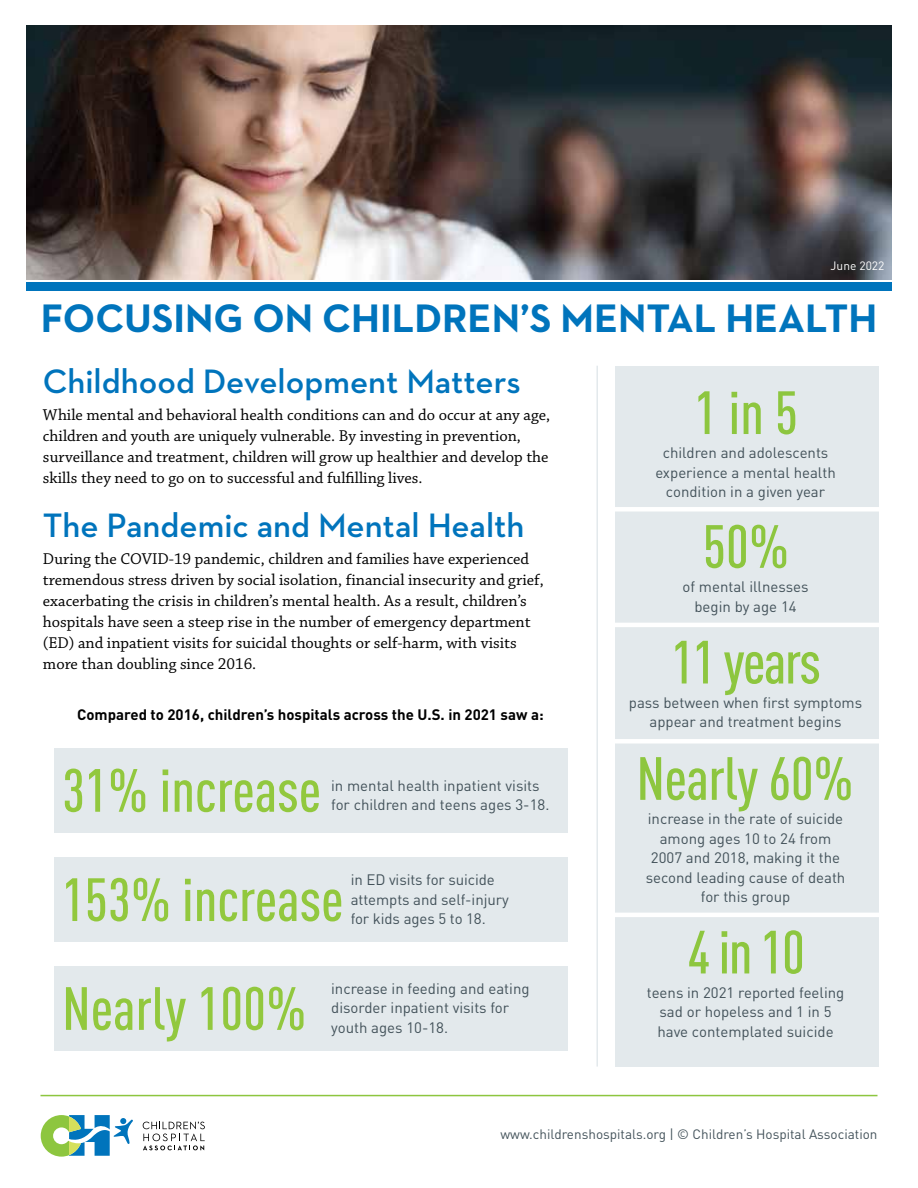
<style>
.page{position:relative;width:918px;height:1188px;background:#fff}
.page>*{position:absolute;margin:0;border:0;box-sizing:border-box;transform-origin:0 0}
.t1{font:500 condensed 60px "DINOT";color:#92c83e}
.t2{font:500 condensed 60px "DINOT";letter-spacing:-.01em;color:#8dc63f}
.t3{font:700 40.5px "Neutraface 2 Text";color:#0074bc}
.t4{font:600 34.5px "Neutraface 2 Text";color:#0074bc}
.t5{font:16.5px/21px "Chaparral Pro";color:#000}
.t6{font:15px/19.5px "DINOT";color:#43525a;text-align:center}
.t7{font:700 15px "DINOT";color:#000}
.t8{font:13.5px "DINOT";color:#43525a}
.t9{font:12px "DINOT";color:#fff}
</style>
<div class="page">
<hr style="left:40px;top:1095px;width:838px;height:1px;background:#8dc63f">
<svg style="left:143px;top:1122px;width:62px;height:28px"></svg>
<svg style="left:41px;top:1115px;width:92px;height:42px"></svg>
<img style="left:26px;top:25px;width:866px;height:254px">
<div style="left:26px;top:283px;width:866px;height:8px;background:#0074bc"></div>
<div style="left:615px;top:366px;width:263px;height:701px;background:#e3e9ec"></div>
<div style="left:597px;top:507px;width:288px;height:5px;background:#fff"></div>
<hr style="left:597px;top:623px;width:288px;height:4px;background:#fff">
<div style="left:597px;top:739px;width:288px;height:5px;background:#fff"></div>
<hr style="left:597px;top:913px;width:288px;height:4px;background:#fff">
<div style="left:54px;top:749px;width:514px;height:84px;background:#e3e9ec"></div>
<div style="left:54px;top:858px;width:514px;height:84px;background:#e3e9ec"></div>
<div style="left:54px;top:967px;width:514px;height:84px;background:#e3e9ec"></div>
<hr style="left:596px;top:366px;width:2px;height:701px;background:#e3e9ec">
<p class="t9" style="left:831px;top:258px;width:55px">June 2022</p>
<h2 class="t3" style="left:41px;top:293px;width:838px">FOCUSING ON CHILDREN’S MENTAL HEALTH</h2>
<h3 class="t4" style="left:43px;top:359px;width:479px">Childhood Development Matters</h3>
<p class="t5" style="left:43px;top:405px;width:509px">While mental and behavioral health conditions can and do occur at any age, children and youth are uniquely vulnerable. By investing in prevention, surveillance and treatment, children will grow up healthier and develop the skills they need to go on to successful and fulfilling lives.</p>
<h3 class="t4" style="left:43px;top:503px;width:483px">The Pandemic and Mental Health</h3>
<p class="t5" style="left:43px;top:549px;width:502px">During the COVID-19 pandemic, children and families have experienced tremendous stress driven by social isolation, financial insecurity and grief, exacerbating the crisis in children’s mental health. As a result, children’s hospitals have seen a steep rise in the number of emergency department (ED) and inpatient visits for suicidal thoughts or self-harm, with visits more than doubling since 2016.</p>
<h1 class="t2" style="left:694px;top:377px;width:105px">1 in 5</h1>
<p class="t6" style="left:655px;top:443px;width:182px">children and adolescents experience a mental health condition in a given year</p>
<h1 class="t2" style="left:703px;top:511px;width:88px">50%</h1>
<p class="t6" style="left:683px;top:577px;width:128px">of mental illnesses begin by age 14</p>
<h1 class="t2" style="left:671px;top:627px;width:151px">11 years</h1>
<p class="t6" style="left:629px;top:692px;width:235px">pass between when first symptoms appear and treatment begins</p>
<p class="t7" style="left:77px;top:705px;width:468px">Compared to 2016, children’s hospitals across the U.S. in 2021 saw a:</p>
<h1 class="t1" style="left:62px;top:755px;width:260px">31% increase</h1>
<p class="t6" style="left:331px;top:775px;width:220px;text-align:left">in mental health inpatient visits for children and teens ages 3-18.</p>
<h1 class="t1" style="left:62px;top:864px;width:283px">153% increase</h1>
<p class="t6" style="left:351px;top:870px;width:160px;text-align:left">in ED visits for suicide attempts and self-injury</p>
<p class="t6" style="left:351px;top:909px;width:137px">for kids ages 5 to 18.</p>
<h1 class="t1" style="left:62px;top:973px;width:246px">Nearly 100%</h1>
<p class="t6" style="left:331px;top:979px;width:200px;text-align:left">increase in feeding and eating disorder inpatient visits for</p>
<p class="t6" style="left:331px;top:1018px;width:119px">youth ages 10-18.</p>
<h1 class="t2" style="left:636px;top:743px;width:219px">Nearly 60%</h1>
<p class="t6" style="left:646px;top:809px;width:201px">increase in the rate of suicide among ages 10 to 24 from<br>2007 and 2018, making it the second leading cause of death for this group</p>
<h1 class="t2" style="left:687px;top:917px;width:119px">4 in 10</h1>
<p class="t6" style="left:647px;top:982px;width:199px">teens in 2021 reported feeling sad or hopeless and 1 in 5 have contemplated suicide</p>
<p class="t8" style="left:500px;top:1125px;width:379px">www.childrenshospitals.org | © Children’s Hospital Association</p>
</div>
